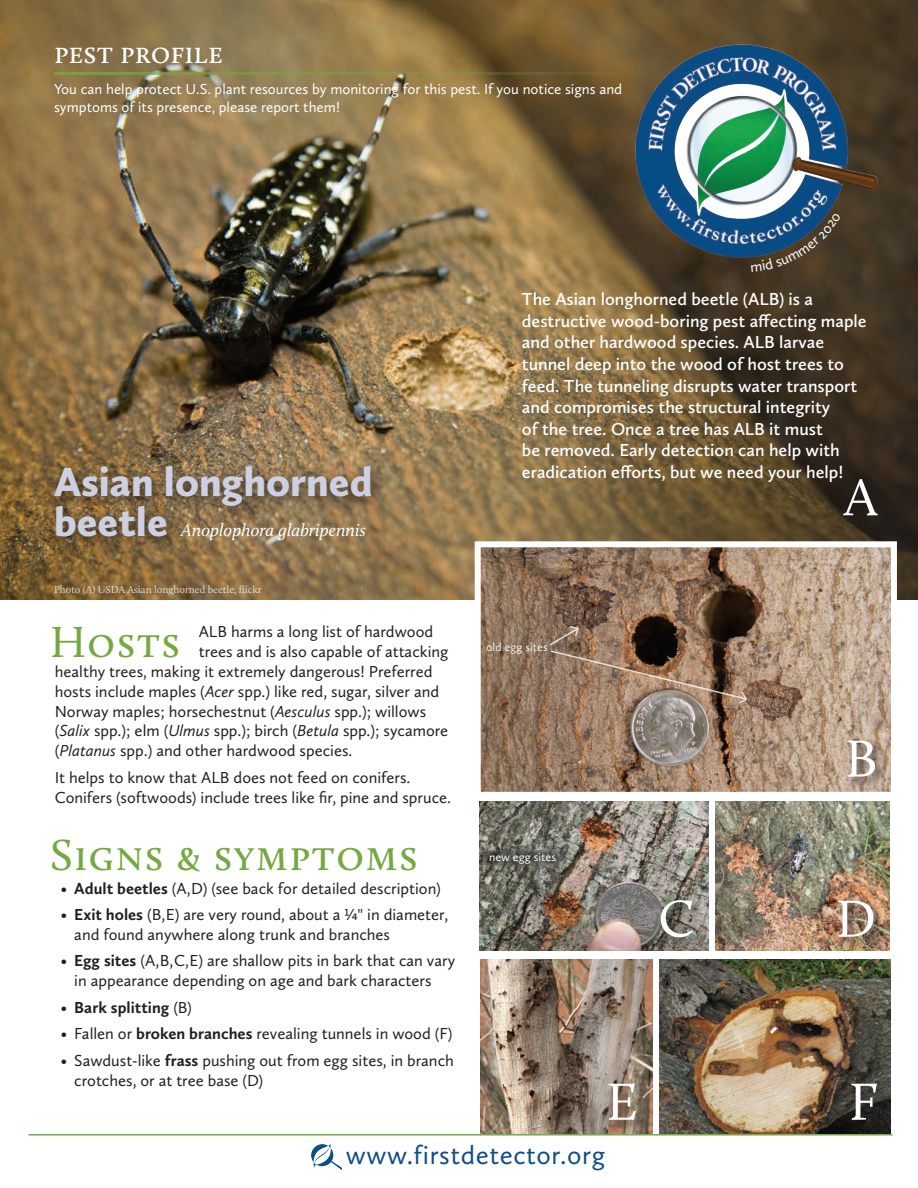
<style>
.page{position:relative;width:918px;height:1188px;background:#fff}
.page>*{position:absolute;margin:0;border:0;box-sizing:border-box;transform-origin:0 0}
.t1{font:54px "Calluna";color:#fff}
.t2{font:45px "Calluna";letter-spacing:.03em;color:#76a841}
.t3{font:900 42px/40.5px "Calluna Sans";color:#cdd0e1}
.t4{font:31.5px "Calluna";color:#fff}
.t5{font:27px "Calluna Sans";letter-spacing:.02em;color:#104d86}
.t6{font:600 18px/21.6px "Calluna Sans";color:#fff}
.t7{font:italic 18px "Calluna";color:#fff}
.t8{font:16.5px/19.8px "Calluna Sans";color:#231f20}
.t9{font:700 16.5px "Calluna Sans";color:#231f20}
.t10{font:15px/18px "Calluna Sans";color:#fff}
.t11{font:12px "Calluna Sans";color:#fff}
.t12{font:10.5px "Calluna";color:#fff}
.s1{font-style:italic}
.s2{font-weight:700}
.s3{font-weight:400}
</style>
<div class="page">
<img style="left:0;top:0;width:532px;height:600px">
<svg style="left:532px;top:0;width:386px;height:600px;background:#5f4c2f"></svg>
<div style="left:45px;top:456px;width:345px;height:100px;background:#231f20;opacity:.75"></div>
<img style="left:311px;top:1144px;width:31px;height:26px">
<img style="left:482px;top:548px;width:408px;height:243px">
<div style="left:475px;top:541px;width:422px;height:257px;border:6px solid #fff"></div>
<img style="left:716px;top:802px;width:174px;height:148px">
<img style="left:479px;top:802px;width:230px;height:148px">
<div style="left:657px;top:897px;width:47px;height:53px;background:#231f20;opacity:.75"></div>
<div style="left:835px;top:897px;width:52px;height:52px;background:#231f20;opacity:.75"></div>
<div style="left:844px;top:737px;width:44px;height:52px;background:#231f20;opacity:.75"></div>
<hr style="left:54px;top:72px;width:632px;height:3px;background:#76a841">
<div style="left:841px;top:476px;width:49px;height:52px;background:#231d19"></div>
<img style="left:625px;top:35px;width:253px;height:225px">
<img style="left:481px;top:960px;width:171px;height:174px">
<div style="left:606px;top:1080px;width:42px;height:52px;background:#231f20;opacity:.75"></div>
<img style="left:659px;top:960px;width:232px;height:174px">
<div style="left:848px;top:1080px;width:41px;height:52px;background:#231f20;opacity:.75"></div>
<hr style="left:28px;top:1134px;width:864px;height:2px;background:#76a841">
<div style="left:482px;top:849px;width:79px;height:18px;background:#fff;opacity:.75"></div>
<div style="left:493px;top:857px;width:81px;height:25px;background:#231f20;opacity:.75"></div>
<svg style="left:548px;top:625px;width:201px;height:80px;background:#866c58"></svg>
<svg style="left:751px;top:213px;width:90px;height:59px;background:#3b4a53"></svg>
<h3 class="t4" style="left:54px;top:33px;width:171px">pest profile</h3>
<p class="t10" style="left:54px;top:80px;width:570px">You can help protect U.S. plant resources by monitoring for this pest. If you notice signs and symptoms of its presence, please report them!</p>
<h3 class="t3" style="left:54px;top:461px;width:320px">Asian longhorned beetle</h3>
<p class="t7" style="left:181px;top:519px;width:186px">Anoplophora glabripennis</p>
<p class="t12" style="left:54px;top:583px;width:209px">Photo (A) USDA Asian longhorned beetle, flickr</p>
<p class="t8" style="left:199px;top:622px;width:236px">ALB harms a long list of hardwood</p>
<p class="t8" style="left:199px;top:642px;width:251px">trees and is also capable of attacking</p>
<p class="t8" style="left:55px;top:661px;width:379px">healthy trees, making it extremely dangerous! Preferred</p>
<p class="t8" style="left:55px;top:681px;width:386px">hosts include maples (<span class="s1">Acer</span> spp.) like red, sugar, silver and</p>
<p class="t8" style="left:55px;top:701px;width:373px">Norway maples; horsechestnut (<span class="s1">Aesculus</span> spp.); willows</p>
<p class="t8" style="left:55px;top:721px;width:395px">(<span class="s1">Salix</span> spp.); elm (<span class="s1">Ulmus</span> spp.); birch (<span class="s1">Betula</span> spp.); sycamore</p>
<p class="t8" style="left:55px;top:741px;width:299px">(<span class="s1">Platanus</span> spp.) and other hardwood species.</p>
<p class="t8" style="left:55px;top:767px;width:398px">It helps to know that ALB does not feed on conifers.<br>Conifers (softwoods) include trees like fir, pine and spruce.</p>
<h2 class="t2" style="left:50px;top:615px;width:131px">Hosts</h2>
<h2 class="t2" style="left:50px;top:828px;width:369px">Signs &amp; symptoms</h2>
<p class="t8" style="left:61px;top:878px;width:381px">• <span class="s2">Adult beetles</span> (A,D) (see back for detailed description)</p>
<p class="t8" style="left:74px;top:904px;width:375px;text-indent:-13px">• <span class="s2">Exit holes</span> (B,E) are very round, about a 1/4" in diameter, and found anywhere along trunk and branches</p>
<p class="t8" style="left:74px;top:951px;width:382px;text-indent:-13px">• <span class="s2">Egg sites</span> (A,B,C,E) are shallow pits in bark that can vary in appearance depending on age and bark characters</p>
<p class="t9" style="left:61px;top:997px;width:133px"><span class="s3">•</span> Bark splitting <span class="s3">(B)</span></p>
<p class="t8" style="left:61px;top:1024px;width:393px">• Fallen or <span class="s2">broken branches</span> revealing tunnels in wood (F)</p>
<p class="t8" style="left:74px;top:1050px;width:381px;text-indent:-13px">• Sawdust-like <span class="s2">frass</span> pushing out from egg sites, in branch crotches, or at tree base (D)</p>
<p class="t6" style="left:522px;top:288px;width:346px">The Asian longhorned beetle (ALB) is a destructive wood-boring pest affecting maple and other hardwood species. ALB larvae tunnel deep into the wood of host trees to feed. The tunneling disrupts water transport and compromises the structural integrity<br>of the tree. Once a tree has ALB it must<br>be removed. Early detection can help with eradication efforts, but we need your help!</p>
<h1 class="t1" style="left:844px;top:465px;width:35px">A</h1>
<p class="t11" style="left:486px;top:640px;width:63px">old egg sites</p>
<p class="t11" style="left:489px;top:850px;width:69px">new egg sites</p>
<h1 class="t1" style="left:845px;top:726px;width:34px">B</h1>
<h1 class="t1" style="left:658px;top:886px;width:38px">C</h1>
<h1 class="t1" style="left:836px;top:886px;width:42px">D</h1>
<h1 class="t1" style="left:606px;top:1069px;width:33px">E</h1>
<h1 class="t1" style="left:849px;top:1069px;width:30px">F</h1>
<h3 class="t5" style="left:346px;top:1139px;width:261px">www.firstdetector.org</h3>
</div>
